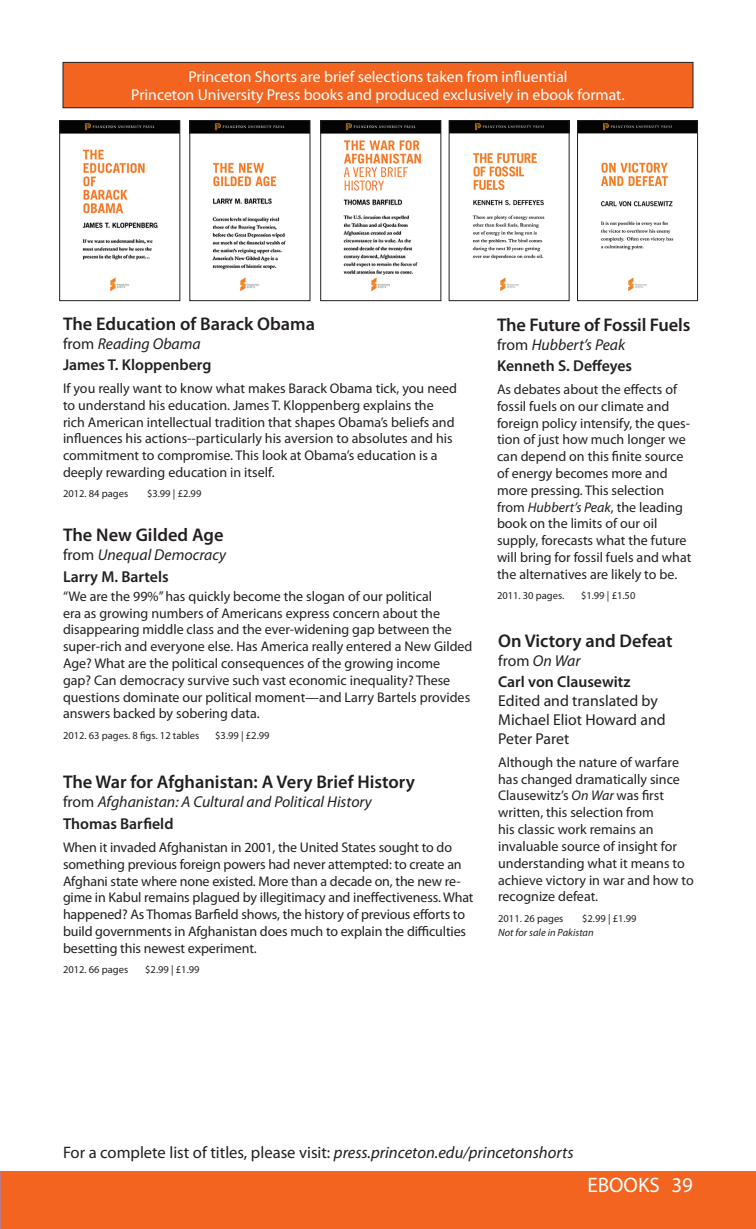
<style>
.page{position:relative;width:756px;height:1229px;background:#fff}
.page>*{position:absolute;margin:0;border:0;box-sizing:border-box;transform-origin:0 0}
.ctg-R{font:21px "Myriad Pro";color:#fff}
.Titl{font:600 18.38px "Myriad Pro";color:#231f20}
.body_text{font:16.62px "Myriad Pro";color:#231f20}
.body_text-2{font:15.75px/18.9px "Myriad Pro";color:#fff;text-align:center}
.subt{font:italic 15.75px "Myriad Pro";color:#231f20}
.auth{font:600 15.75px "Myriad Pro";color:#231f20}
.suba{font:15.75px/18.9px "Myriad Pro";color:#231f20}
.body_text-3{font:14px/16.8px "Myriad Pro";color:#231f20}
.auth-2{font:14px/16.8px "Myriad Pro";color:#231f20}
.month{font:10.5px "Myriad Pro";color:#231f20}
.restriction{font:italic 10.5px "Myriad Pro";color:#231f20}
.s1{font-style:normal}
.s2{font-style:italic}
</style>
<div class="page">
<div style="left:0;top:1171px;width:756px;height:57px;background:#f36421"></div>
<hr style="left:0;top:1171px;width:1px;height:57px;background:#ba7b82">
<div style="left:63px;top:62px;width:630px;height:46px;background:#f36421"></div>
<div style="left:63px;top:62px;width:630px;height:46px;border:1px solid #231f20"></div>
<img style="left:61px;top:122px;width:117px;height:170px">
<div style="left:59px;top:120px;width:121px;height:181px;border:1px solid #231f20"></div>
<img style="left:451px;top:122px;width:116px;height:169px">
<div style="left:449px;top:120px;width:120px;height:181px;border:1px solid #231f20"></div>
<img style="left:192px;top:122px;width:116px;height:170px">
<div style="left:190px;top:120px;width:120px;height:181px;border:1px solid #231f20"></div>
<img style="left:579px;top:122px;width:117px;height:169px">
<div style="left:577px;top:120px;width:121px;height:181px;border:1px solid #231f20"></div>
<img style="left:323px;top:122px;width:116px;height:170px">
<div style="left:321px;top:120px;width:120px;height:181px;border:1px solid #231f20"></div>
<p class="body_text-2" style="left:131px;top:67px;width:495px">Princeton Shorts are brief selections taken from influential<br>Princeton University Press books and produced exclusively in ebook format.</p>
<p class="Titl" style="left:63px;top:312px;width:254px">The Education of Barack Obama</p>
<p class="subt" style="left:63px;top:333px;width:139px"><span class="s1">from</span> Reading Obama</p>
<p class="auth" style="left:63px;top:354px;width:150px">James T. Kloppenberg</p>
<p class="body_text-3" style="left:63px;top:380px;width:396px">If you really want to know what makes Barack Obama tick, you need to understand his education. James T. Kloppenberg explains the rich American intellectual tradition that shapes Obama’s beliefs and influences his actions--particularly his aversion to absolutes and his commitment to compromise. This look at Obama’s education is a deeply rewarding education in itself.</p>
<p class="month" style="left:63px;top:487px;width:67px">2012. 84 pages</p>
<p class="month" style="left:147px;top:487px;width:56px">$3.99 | £2.99</p>
<p class="Titl" style="left:63px;top:523px;width:162px">The New Gilded Age</p>
<p class="subt" style="left:63px;top:545px;width:165px"><span class="s1">from</span> Unequal Democracy</p>
<p class="auth" style="left:63px;top:566px;width:107px">Larry M. Bartels</p>
<p class="auth-2" style="left:63px;top:587px;width:411px">“We are the 99%” has quickly become the slogan of our political<br>era as growing numbers of Americans express concern about the disappearing middle class and the ever-widening gap between the super-rich and everyone else. Has America really entered a New Gilded Age? What are the political consequences of the growing income<br>gap? Can democracy survive such vast economic inequality? These questions dominate our political moment—and Larry Bartels provides answers backed by sobering data.</p>
<p class="month" style="left:63px;top:728px;width:138px">2012. 63 pages. 8 figs. 12 tables</p>
<p class="month" style="left:215px;top:728px;width:56px">$3.99 | £2.99</p>
<p class="Titl" style="left:63px;top:770px;width:354px">The War for Afghanistan: A Very Brief History</p>
<p class="subt" style="left:63px;top:792px;width:310px"><span class="s1">from</span> Afghanistan: A Cultural and Political History</p>
<p class="auth" style="left:63px;top:813px;width:112px">Thomas Barfield</p>
<p class="body_text-3" style="left:63px;top:838px;width:412px">When it invaded Afghanistan in 2001, the United States sought to do something previous foreign powers had never attempted: to create an Afghani state where none existed. More than a decade on, the new re&shy;gime in Kabul remains plagued by illegitimacy and ineffectiveness. What happened? As Thomas Barfield shows, the history of previous efforts to build governments in Afghanistan does much to explain the difficulties besetting this newest experiment.</p>
<p class="month" style="left:63px;top:963px;width:67px">2012. 66 pages</p>
<p class="month" style="left:145px;top:963px;width:56px">$2.99 | £1.99</p>
<p class="Titl" style="left:497px;top:313px;width:195px">The Future of Fossil Fuels</p>
<p class="subt" style="left:497px;top:334px;width:130px"><span class="s1">from</span> Hubbert’s Peak</p>
<p class="auth" style="left:497px;top:355px;width:137px">Kenneth S. Deffeyes</p>
<p class="body_text-3" style="left:497px;top:381px;width:196px">As debates about the effects of fossil fuels on our climate and foreign policy intensify, the ques&shy;tion of just how much longer we can depend on this finite source of energy becomes more and more pressing. This selection from <span class="s2">Hubbert’s Peak</span>, the leading book on the limits of our oil supply, forecasts what the future will bring for fossil fuels and what the alternatives are likely to be.</p>
<p class="month" style="left:497px;top:589px;width:69px">2011. 30 pages.</p>
<p class="month" style="left:581px;top:589px;width:56px">$1.99 | £1.50</p>
<p class="Titl" style="left:498px;top:629px;width:176px">On Victory and Defeat</p>
<p class="subt" style="left:498px;top:650px;width:84px"><span class="s1">from</span> On War</p>
<p class="auth" style="left:498px;top:671px;width:134px">Carl von Clausewitz</p>
<p class="suba" style="left:498px;top:691px;width:169px">Edited and translated by<br>Michael Eliot Howard and<br>Peter Paret</p>
<p class="body_text-3" style="left:498px;top:753px;width:197px">Although the nature of warfare has changed dramatically since<br>Clausewitz’s <span class="s2">On War</span> was first written, this selection from<br>his classic work remains an invaluable source of insight for understanding what it means to achieve victory in war and how to recognize defeat.</p>
<p class="month" style="left:498px;top:911px;width:67px">2011. 26 pages</p>
<p class="month" style="left:582px;top:911px;width:56px">$2.99 | £1.99</p>
<p class="restriction" style="left:498px;top:925px;width:97px">Not for sale in Pakistan</p>
<p class="body_text" style="left:63px;top:1142px;width:512px">For a complete list of titles, please visit: <span class="s2">press.princeton.edu/princetonshorts</span></p>
<p class="ctg-R" style="left:587px;top:1172px;width:107px">EBOOKS 39</p>
</div>
